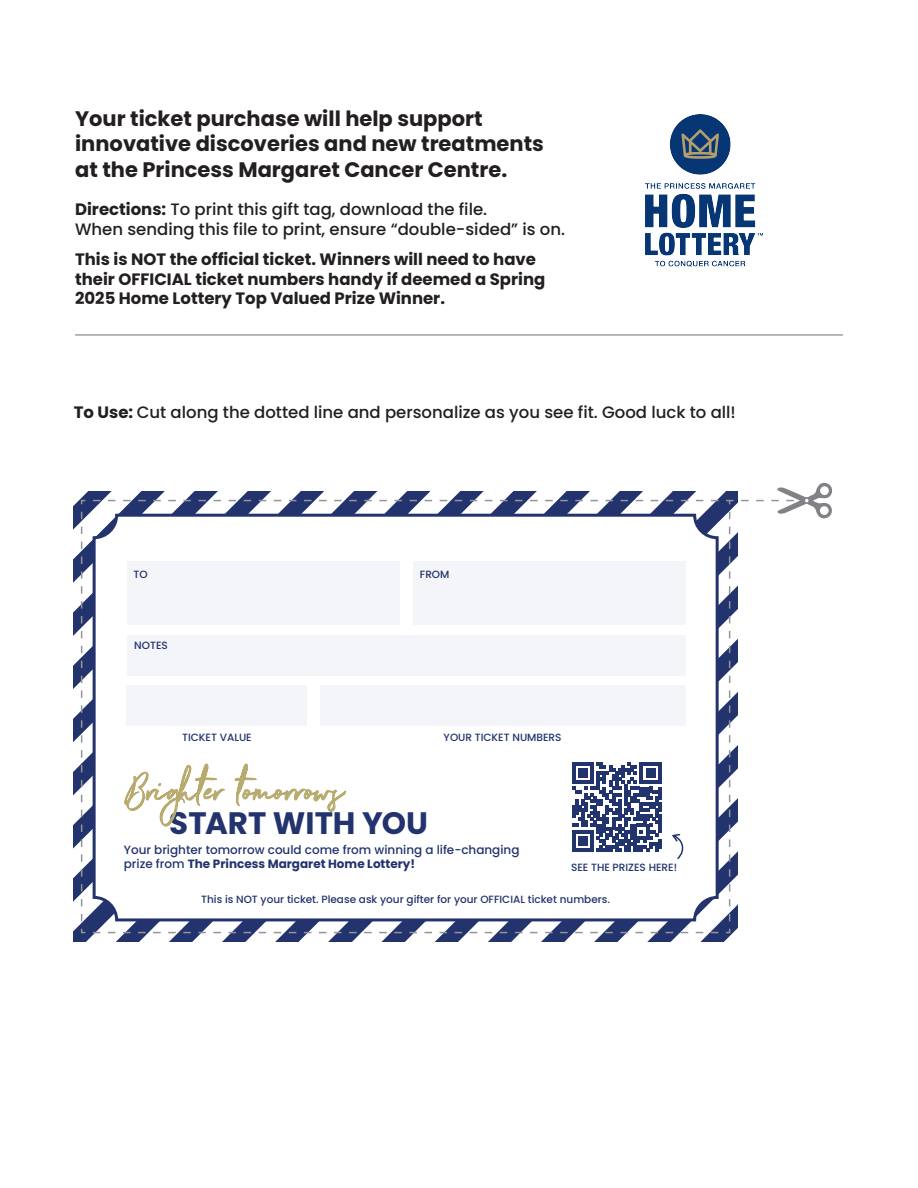
<style>
.page{position:relative;width:918px;height:1188px;background:#fff}
.page>*{position:absolute;margin:0;border:0;box-sizing:border-box;transform-origin:0 0}
.t1{font:42.6px "Northwell";color:#b7aa6d}
.t2{font:700 31.05px "Poppins";color:#22336d}
.t3{font:700 21px/25.2px "Poppins";color:#231f20}
.t4{font:500 16.5px/19.8px "Poppins";color:#231f20}
.t5{font:700 16.5px/19.8px "Poppins";color:#231f20}
.t6{font:500 12px/14.4px "Poppins";color:#22336d}
.t7{font:500 10.5px "Poppins";color:#22336d}
.s1{font-weight:700}
</style>
<div class="page">
<svg style="left:281px;top:934px;width:451px;height:8px"></svg>
<img style="left:646px;top:115px;width:116px;height:151px">
<hr style="left:75px;top:335px;width:768px;height:1px;background:#6c6d70">
<svg style="left:80px;top:482px;width:753px;height:452px"></svg>
<p class="t3" style="left:75px;top:106px;width:470px">Your ticket purchase will help support innovative discoveries and new treatments at the Princess Margaret Cancer Centre.</p>
<p class="t4" style="left:75px;top:199px;width:492px"><span class="s1">Directions:</span> To print this gift tag, download the file.<br>When sending this file to print, ensure “double-sided” is on.</p>
<p class="t5" style="left:75px;top:249px;width:472px">This is NOT the official ticket. Winners will need to have their OFFICIAL ticket numbers handy if deemed a Spring<br>2025 Home Lottery Top Valued Prize Winner.</p>
<p class="t4" style="left:74px;top:402px;width:664px"><span class="s1">To Use:</span> Cut along the dotted line and personalize as you see fit. Good luck to all!</p>
<p class="t7" style="left:134px;top:568px;width:16px">TO</p>
<p class="t7" style="left:134px;top:639px;width:35px">NOTES</p>
<p class="t7" style="left:420px;top:568px;width:31px">FROM</p>
<p class="t7" style="left:182px;top:731px;width:71px">TICKET VALUE</p>
<p class="t7" style="left:444px;top:731px;width:119px">YOUR TICKET NUMBERS</p>
<h1 class="t1" style="left:128px;top:759px;width:218px">Brighter tomorrows</h1>
<h2 class="t2" style="left:169px;top:805px;width:260px">START WITH YOU</h2>
<p class="t6" style="left:124px;top:842px;width:397px">Your brighter tomorrow could come from winning a life-changing prize from <span class="s1">The Princess Margaret Home Lottery!</span></p>
<p class="t7" style="left:201px;top:894px;width:410px">This is NOT your ticket. Please ask your gifter for your OFFICIAL ticket numbers.</p>
<p class="t7" style="left:571px;top:861px;width:108px">SEE THE PRIZES HERE!</p>
</div>
